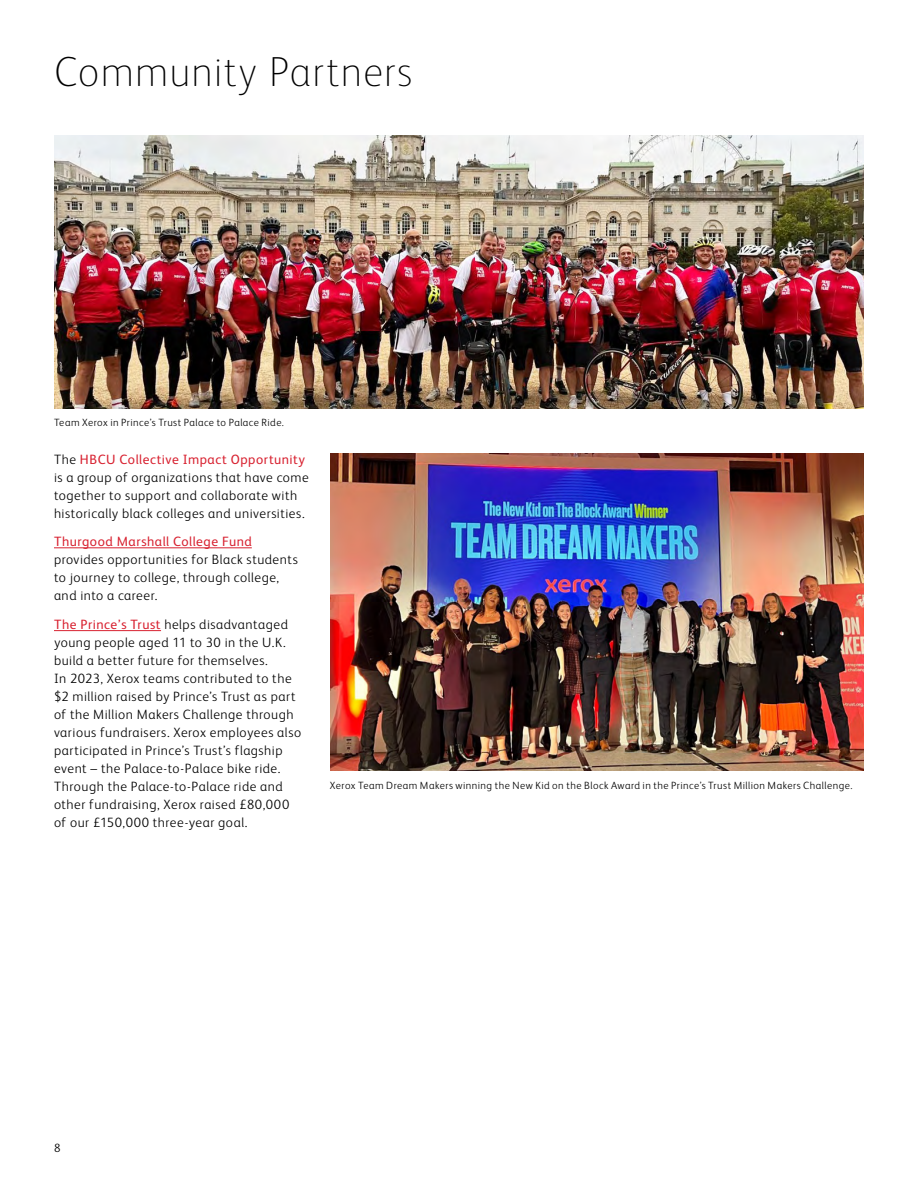
<style>
.page{position:relative;width:918px;height:1188px;background:#fff}
.page>*{position:absolute;margin:0;border:0;box-sizing:border-box;transform-origin:0 0}
.t1{font:100 42px "Xerox Sans";letter-spacing:.03em;color:#000}
.t2{font:300 13.5px/18px "Xerox Sans";letter-spacing:.04em;color:#000}
.t3{font:13.5px "Xerox Sans";letter-spacing:.04em;color:#d82231}
.t4{font:300 12px "Xerox Sans";color:#000}
.t5{font:300 10.5px "Xerox Sans";letter-spacing:.045em;color:#000}
.s1{font-weight:400;color:#d82231}
</style>
<div class="page">
<img style="left:330px;top:453px;width:534px;height:318px">
<img style="left:54px;top:136px;width:810px;height:273px">
<hr style="left:54px;top:548px;width:198px;height:1px;background:#d82231">
<hr style="left:54px;top:630px;width:107px;height:1px;background:#d82231">
<h1 class="t1" style="left:54px;top:45px;width:360px">Community Partners</h1>
<p class="t5" style="left:54px;top:415px;width:231px">Team Xerox in Prince’s Trust Palace to Palace Ride.</p>
<p class="t2" style="left:54px;top:449px;width:256px">The <span class="s1">HBCU Collective Impact Opportunity </span>is a group of organizations that have come together to support and collaborate with historically black colleges and universities.</p>
<p class="t3" style="left:54px;top:533px;width:199px">Thurgood Marshall College Fund</p>
<p class="t2" style="left:54px;top:550px;width:245px">provides opportunities for Black students to journey to college, through college, and into a career.</p>
<p class="t2" style="left:54px;top:615px;width:249px"><span class="s1">The Prince’s Trust</span> helps disadvantaged young people aged 11 to 30 in the U.K. build a better future for themselves.<br>In 2023, Xerox teams contributed to the $2 million raised by Prince’s Trust as part of the Million Makers Challenge through various fundraisers. Xerox employees also participated in Prince’s Trust’s flagship event – the Palace-to-Palace bike ride.<br>Through the Palace-to-Palace ride and other fundraising, Xerox raised £80,000 of our £150,000 three-year goal.</p>
<p class="t5" style="left:330px;top:779px;width:524px">Xerox Team Dream Makers winning the New Kid on the Block Award in the Prince’s Trust Million Makers Challenge.</p>
<p class="t4" style="left:54px;top:1140px;width:8px">8</p>
</div>
